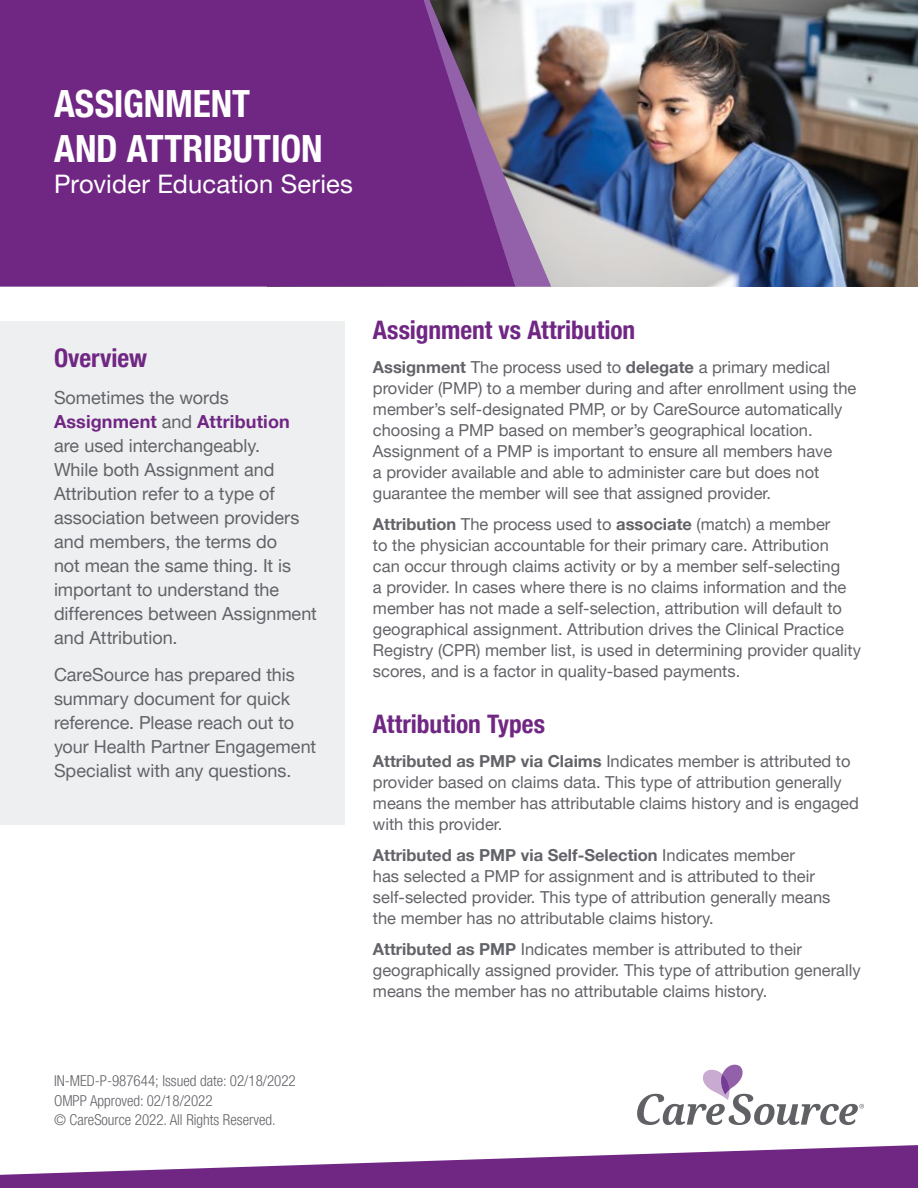
<style>
.page{position:relative;width:918px;height:1188px;background:#fff}
.page>*{position:absolute;margin:0;border:0;box-sizing:border-box;transform-origin:0 0}
.t1{font:700 condensed 37.5px/45px "Helvetica Neue LT Pro";letter-spacing:-.005em;color:#fff}
.t2{font:700 condensed 25.5px "Helvetica Neue LT Pro";color:#702784}
.t3{font:25.5px "Helvetica Neue LT Pro";letter-spacing:.005em;color:#fff}
.t4{font:18px/24px "Helvetica Neue LT Pro";color:#626368}
.t5{font:16.5px/21px "Helvetica Neue LT Pro";color:#626368}
.t6{font:300 condensed 15px/19.5px "Helvetica Neue LT Pro";color:#626368}
.s1{font-weight:700;color:#702784}
.s2{font-weight:700}
</style>
<div class="page">
<img style="left:551px;top:0;width:367px;height:287px">
<svg style="left:516px;top:0;width:35px;height:287px"></svg>
<svg style="left:0;top:0;width:516px;height:287px;background:#743086"></svg>
<svg style="left:0;top:1145px;width:918px;height:43px"></svg>
<div style="left:0;top:321px;width:345px;height:503px;background:#eeeff0"></div>
<svg style="left:637px;top:1064px;width:227px;height:61px"></svg>
<h1 class="t1" style="left:54px;top:81px;width:270px">ASSIGNMENT<br>AND ATTRIBUTION</h1>
<h2 class="t3" style="left:54px;top:168px;width:301px">Provider Education Series</h2>
<h2 class="t2" style="left:54px;top:343px;width:95px">Overview</h2>
<p class="t4" style="left:54px;top:386px;width:264px">Sometimes the words<br><span class="s1">Assignment</span> and <span class="s1">Attribution </span>are used interchangeably.<br>While both Assignment and<br>Attribution refer to a type of association between providers and members, the terms do<br>not mean the same thing. It is important to understand the differences between Assignment and Attribution.</p>
<p class="t4" style="left:54px;top:662px;width:264px">CareSource has prepared this summary document for quick reference. Please reach out to your Health Partner Engagement<br>Specialist with any questions.</p>
<p class="t6" style="left:54px;top:1071px;width:243px">IN-MED-P-987644; Issued date: 02/18/2022<br>OMPP Approved: 02/18/2022<br>© CareSource 2022. All Rights Reserved.</p>
<h2 class="t2" style="left:373px;top:315px;width:264px">Assignment vs Attribution</h2>
<p class="t5" style="left:373px;top:357px;width:485px"><span class="s2">Assignment</span> The process used to <span class="s2">delegate</span> a primary medical provider (PMP) to a member during and after enrollment using the member’s self-designated PMP, or by CareSource automatically choosing a PMP based on member’s geographical location.<br>Assignment of a PMP is important to ensure all members have<br>a provider available and able to administer care but does not guarantee the member will see that assigned provider.</p>
<p class="t5" style="left:373px;top:513px;width:490px"><span class="s2">Attribution</span> The process used to <span class="s2">associate</span> (match) a member<br>to the physician accountable for their primary care. Attribution<br>can occur through claims activity or by a member self-selecting<br>a provider. In cases where there is no claims information and the member has not made a self-selection, attribution will default to geographical assignment. Attribution drives the Clinical Practice Registry (CPR) member list, is used in determining provider quality scores, and is a factor in quality-based payments.</p>
<h2 class="t2" style="left:373px;top:708px;width:174px">Attribution Types</h2>
<p class="t5" style="left:373px;top:750px;width:487px"><span class="s2">Attributed as PMP via Claims</span> Indicates member is attributed to provider based on claims data. This type of attribution generally means the member has attributable claims history and is engaged with this provider.</p>
<p class="t5" style="left:373px;top:844px;width:459px"><span class="s2">Attributed as PMP via Self-Selection</span> Indicates member<br>has selected a PMP for assignment and is attributed to their self-selected provider. This type of attribution generally means the member has no attributable claims history.</p>
<p class="t5" style="left:373px;top:938px;width:489px"><span class="s2">Attributed as PMP</span> Indicates member is attributed to their geographically assigned provider. This type of attribution generally means the member has no attributable claims history.</p>
</div>
